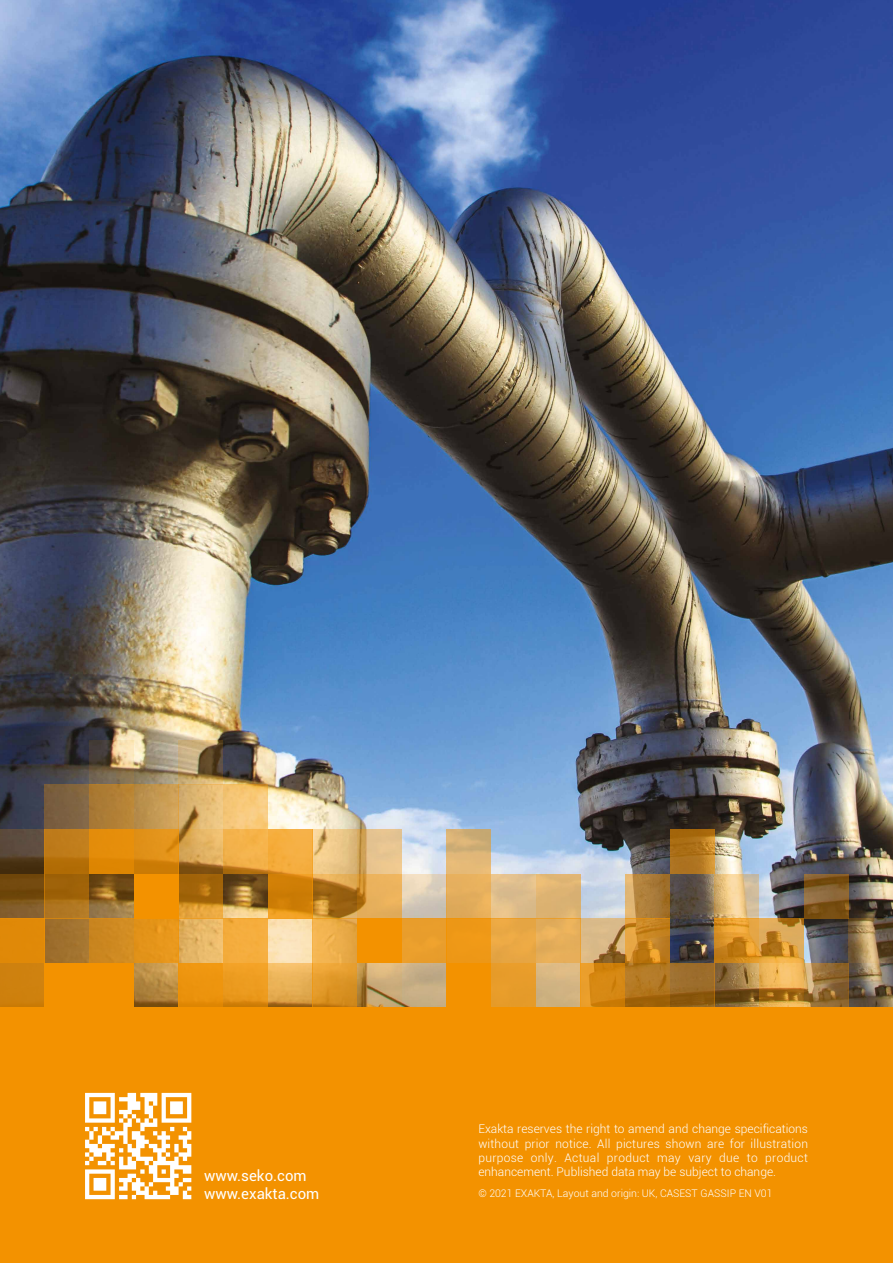
<style>
.page{position:relative;width:893px;height:1263px;background:#fff}
.page>*{position:absolute;margin:0;border:0;box-sizing:border-box;transform-origin:0 0}
.t1{font:15px/18px "Roboto";color:#fff}
.t2{font:300 12px/14.4px "Roboto";color:#fff;text-align:justify}
.t3{font:300 10.5px "Roboto";color:#fff}
</style>
<div class="page">
<img style="left:0;top:0;width:893px;height:963px">
<div style="left:0;top:1008px;width:893px;height:255px;background:#f39200"></div>
<div style="left:0;top:963px;width:45px;height:45px;background:#ce810e"></div>
<div style="left:45px;top:963px;width:44px;height:45px;background:#f39200"></div>
<div style="left:89px;top:963px;width:45px;height:45px;background:#f39200"></div>
<svg style="left:134px;top:963px;width:45px;height:45px"></svg>
<div style="left:179px;top:963px;width:44px;height:45px;background:linear-gradient(to right,#ea920c,#ed940d)"></div>
<svg style="left:223px;top:963px;width:45px;height:45px;fill:#ec9b1f"></svg>
<svg style="left:268px;top:963px;width:45px;height:45px"></svg>
<div style="left:313px;top:963px;width:44px;height:45px;background:linear-gradient(to bottom,#eea738,#ce8416)"></div>
<svg style="left:357px;top:963px;width:45px;height:45px"></svg>
<div style="left:402px;top:963px;width:44px;height:45px;background:#c5ad86"></div>
<div style="left:446px;top:963px;width:45px;height:45px;background:#f39200"></div>
<div style="left:491px;top:963px;width:45px;height:45px;background:#e79c2a"></div>
<div style="left:536px;top:963px;width:44px;height:45px;background:linear-gradient(to right,#d1b381,#d7b683)"></div>
<svg style="left:580px;top:963px;width:45px;height:45px;fill:#d78914"></svg>
<svg style="left:625px;top:963px;width:45px;height:45px"></svg>
<svg style="left:670px;top:963px;width:44px;height:45px;fill:#9c6c28"></svg>
<svg style="left:670px;top:874px;width:44px;height:44px"></svg>
<svg style="left:714px;top:963px;width:45px;height:45px"></svg>
<svg style="left:759px;top:963px;width:45px;height:45px"></svg>
<svg style="left:804px;top:963px;width:44px;height:45px"></svg>
<svg style="left:848px;top:963px;width:45px;height:45px"></svg>
<div style="left:0;top:918px;width:45px;height:45px;background:#e08908"></div>
<div style="left:45px;top:918px;width:44px;height:45px;background:#a0712e"></div>
<div style="left:89px;top:918px;width:45px;height:45px;background:#cd8820"></div>
<div style="left:134px;top:918px;width:45px;height:45px;background:#e5951a"></div>
<svg style="left:179px;top:918px;width:44px;height:45px;fill:#e8b767"></svg>
<div style="left:223px;top:918px;width:45px;height:45px;background:#f5ad3d"></div>
<div style="left:268px;top:918px;width:45px;height:45px;background:linear-gradient(to bottom,#fae0b3,#fce5be)"></div>
<svg style="left:313px;top:918px;width:44px;height:45px;fill:#edae4b"></svg>
<div style="left:357px;top:918px;width:45px;height:45px;background:#f39200"></div>
<div style="left:402px;top:918px;width:44px;height:45px;background:#e99d2c"></div>
<div style="left:446px;top:918px;width:45px;height:45px;background:#ee9816"></div>
<div style="left:491px;top:918px;width:45px;height:45px;background:#e9a844"></div>
<div style="left:536px;top:918px;width:44px;height:45px;background:#e6ae5a"></div>
<svg style="left:580px;top:918px;width:45px;height:45px;fill:#d9b987"></svg>
<svg style="left:625px;top:918px;width:45px;height:45px"></svg>
<svg style="left:714px;top:918px;width:45px;height:45px"></svg>
<svg style="left:714px;top:874px;width:45px;height:44px"></svg>
<svg style="left:759px;top:918px;width:45px;height:45px"></svg>
<svg style="left:848px;top:918px;width:45px;height:45px"></svg>
<svg style="left:0;top:874px;width:45px;height:44px;fill:#754b0f"></svg>
<div style="left:45px;top:874px;width:44px;height:44px;background:linear-gradient(to bottom,#975a00,#b37a25)"></div>
<svg style="left:89px;top:874px;width:45px;height:44px"></svg>
<div style="left:134px;top:874px;width:45px;height:44px;background:#f39200"></div>
<svg style="left:179px;top:874px;width:44px;height:44px;fill:#a3650a"></svg>
<svg style="left:223px;top:874px;width:45px;height:44px"></svg>
<svg style="left:268px;top:874px;width:45px;height:44px;fill:#d07f06"></svg>
<svg style="left:313px;top:874px;width:44px;height:44px"></svg>
<svg style="left:357px;top:874px;width:45px;height:44px;fill:#e8b05c"></svg>
<svg style="left:402px;top:874px;width:44px;height:44px"></svg>
<div style="left:446px;top:874px;width:45px;height:44px;background:#e6af5d"></div>
<div style="left:491px;top:874px;width:45px;height:44px;background:#dfbe8c"></div>
<div style="left:536px;top:874px;width:44px;height:44px;background:linear-gradient(to right,#e1b673,#dbb273)"></div>
<svg style="left:625px;top:874px;width:45px;height:44px"></svg>
<svg style="left:670px;top:829px;width:44px;height:45px"></svg>
<svg style="left:804px;top:874px;width:44px;height:44px"></svg>
<svg style="left:0;top:829px;width:45px;height:45px;fill:#5b493b"></svg>
<div style="left:45px;top:829px;width:44px;height:45px;background:linear-gradient(to bottom,#c58223,#b16b03)"></div>
<div style="left:89px;top:829px;width:45px;height:45px;background:#e48d0a"></div>
<svg style="left:134px;top:829px;width:45px;height:45px;fill:#e09017"></svg>
<svg style="left:179px;top:829px;width:44px;height:45px"></svg>
<svg style="left:223px;top:829px;width:45px;height:45px;fill:#f3b24a"></svg>
<div style="left:268px;top:829px;width:45px;height:45px;background:#f6ae40"></div>
<svg style="left:313px;top:829px;width:44px;height:45px;fill:#ecc888"></svg>
<svg style="left:357px;top:829px;width:45px;height:45px;fill:#e6c48f"></svg>
<svg style="left:446px;top:829px;width:45px;height:45px;fill:#dfb677"></svg>
<div style="left:45px;top:784px;width:44px;height:45px;background:#7d6141"></div>
<div style="left:89px;top:784px;width:45px;height:45px;background:#af7e35"></div>
<div style="left:134px;top:784px;width:45px;height:45px;background:linear-gradient(to right,#b28947,#d5a75c)"></div>
<svg style="left:179px;top:784px;width:44px;height:45px"></svg>
<svg style="left:223px;top:784px;width:45px;height:45px;fill:#f8c878"></svg>
<svg style="left:89px;top:740px;width:45px;height:44px"></svg>
<svg style="left:179px;top:740px;width:44px;height:44px"></svg>
<svg style="left:85px;top:1093px;width:106px;height:106px"></svg>
<p class="t1" style="left:204px;top:1166px;width:117px">www.seko.com www.exakta.com</p>
<p class="t2" style="left:478px;top:1121px;width:331px">Exakta reserves the right to amend and change specifications without prior notice. All pictures shown are for illustration purpose only. Actual product may vary due to product enhancement. Published data may be subject to change.</p>
<p class="t3" style="left:478px;top:1186px;width:296px">© 2021 EXAKTA, Layout and origin: UK, CASEST GASSIP EN V01</p>
</div>
